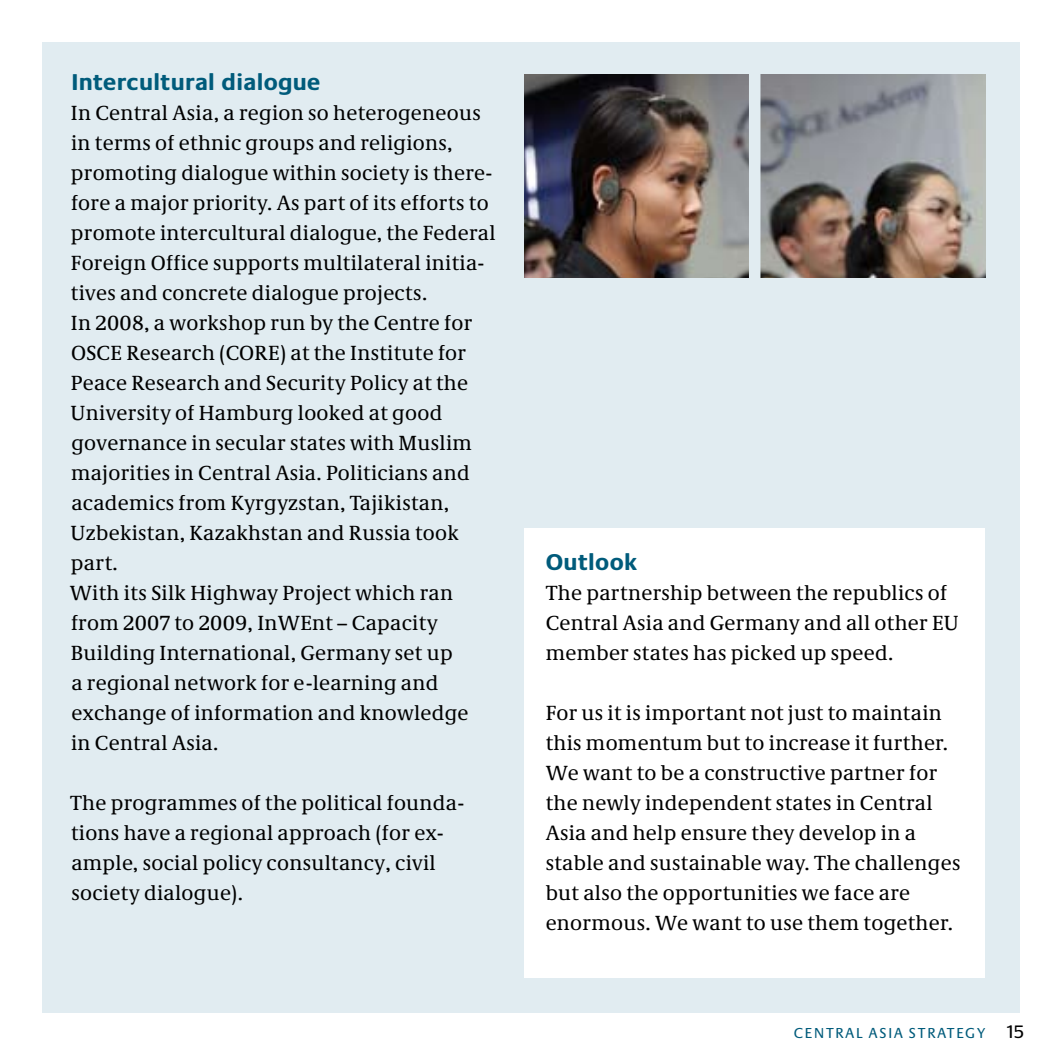
<style>
.page{position:relative;width:1063px;height:1063px;background:#fff}
.page>*{position:absolute;margin:0;border:0;box-sizing:border-box;transform-origin:0 0}
.t1{font:700 23.75px "Neue Praxis";letter-spacing:.015em;color:#005b7b}
.t2{font:21.25px/30px "Neue Demos";letter-spacing:.015em;color:#000}
.t3{font:15px "Neue Praxis";letter-spacing:.12em;color:#005b7b}
.s1{font-size:18.75px;color:#000}
</style>
<div class="page">
<div style="left:43px;top:43px;width:977px;height:970px;background:#e1ecf1"></div>
<img style="left:524px;top:74px;width:461px;height:204px">
<div style="left:749px;top:64px;width:11px;height:227px;background:#e1ecf1"></div>
<div style="left:524px;top:529px;width:461px;height:449px;background:#fff"></div>
<p class="t1" style="left:71px;top:68px;width:251px">Intercultural dialogue</p>
<p class="t2" style="left:70px;top:98px;width:427px">In Central Asia, a region so heterogeneous in terms of ethnic groups and religions, promoting dialogue within society is there&shy;fore a major priority. As part of its efforts to promote intercultural dialogue, the Federal Foreign Office supports multilateral initia&shy;tives and concrete dialogue projects.<br>In 2008, a workshop run by the Centre for OSCE Research (CORE) at the Institute for Peace Research and Security Policy at the University of Hamburg looked at good governance in secular states with Muslim majorities in Central Asia. Politicians and academics from Kyrgyzstan, Tajikistan, Uzbekistan, Kazakhstan and Russia took part.<br>With its Silk Highway Project which ran from 2007 to 2009, InWEnt – Capacity Building International, Germany set up<br>a regional network for e-learning and exchange of information and knowledge<br>in Central Asia.</p>
<p class="t2" style="left:70px;top:788px;width:395px">The programmes of the political founda&shy;tions have a regional approach (for ex&shy;ample, social policy consultancy, civil society dialogue).</p>
<p class="t1" style="left:546px;top:548px;width:93px">Outlook</p>
<p class="t2" style="left:546px;top:578px;width:415px">The partnership between the republics of<br>Central Asia and Germany and all other EU member states has picked up speed.</p>
<p class="t2" style="left:546px;top:698px;width:416px">For us it is important not just to maintain this momentum but to increase it further.<br>We want to be a constructive partner for the newly independent states in Central Asia and help ensure they develop in a stable and sustainable way. The challenges but also the opportunities we face are enormous. We want to use them together.</p>
<p class="t3" style="left:794px;top:1024px;width:232px">CENTRAL ASIA STRATEGY <span class="s1">15</span></p>
</div>
